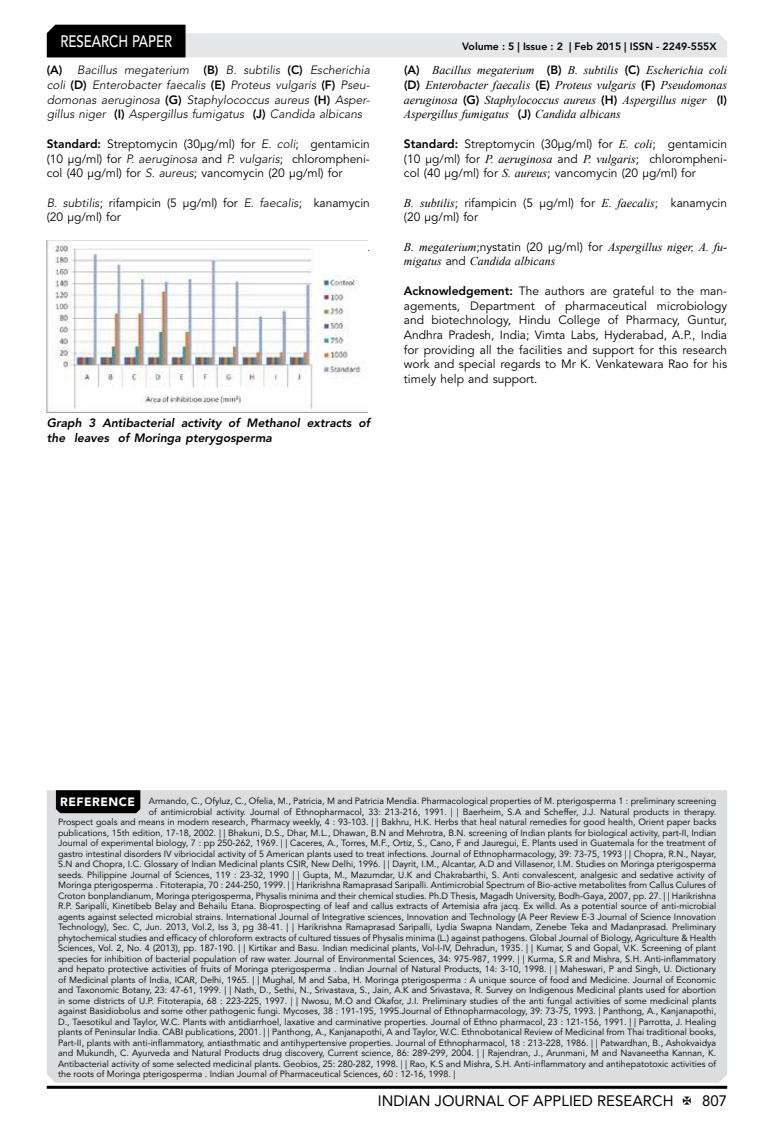
<style>
.page{position:relative;width:774px;height:1136px;background:#fff}
.page>*{position:absolute;margin:0;border:0;box-sizing:border-box;transform-origin:0 0}
.t1{font:500 16.5px "Avenir LT Std";color:#fff;scale:.8 1}
.t2{font:15px "Avenir LT Std";color:#000}
.t3{font:12px/14.7px "Avenir LT Std";color:#000;text-align:justify}
.t4{font:italic 12px/14.7px "Times New Roman";color:#000;text-align:justify}
.t5{font:italic 300 12px/14.7px "Avenir LT Std";color:#000;text-align:justify}
.t6{font:italic 800 12px/14.7px "Avenir LT Std";color:#000}
.t7{font:800 10.5px "Avenir LT Std";color:#000}
.t8{font:9px "Avenir LT Std";color:#000}
.s1{font-weight:800;font-style:normal}
.s2{font-weight:800}
.s3{font-weight:300;font-style:italic}
.s4{font-family:"Avenir LT Std";font-weight:800;font-style:normal}
.s5{font-family:"Times New Roman";font-style:italic}
.s6{font-family:"Avenir LT Std";font-style:normal}
.s7{font-weight:900;font-size:12px;color:#fff}
</style>
<div class="page">
<hr style="left:47px;top:1085px;width:680px;height:3px;background:#000">
<svg style="left:47px;top:25px;width:680px;height:32px"></svg>
<img style="left:47px;top:240px;width:321px;height:172px">
<div style="left:47px;top:790px;width:680px;height:292px;background:#dcddde"></div>
<div style="left:56px;top:790px;width:84px;height:23px;background:#000"></div>
<h1 class="t1" style="left:60px;top:32px;width:139px">RESEARCH PAPER</h1>
<p class="t5" style="left:47px;top:63px;width:325px"><span class="s1">(A)</span> Bacillus megaterium <span class="s1">(B)</span> B. subtilis <span class="s1">(C)</span> Escherichia coli <span class="s1">(D)</span> Enterobacter faecalis <span class="s1">(E)</span> Proteus vulgaris <span class="s1">(F)</span> Pseu&shy;domonas aeruginosa <span class="s1">(G)</span> Staphylococcus aureus <span class="s1">(H)</span> Asper&shy;gillus niger <span class="s1">(I)</span> Aspergillus fumigatus <span class="s1">(J)</span> Candida albicans</p>
<h3 class="t3" style="left:47px;top:137px;width:325px"><span class="s2">Standard:</span> Streptomycin (30µg/ml) for <span class="s3">E. coli</span>; gentamicin (10 µg/ml) for <span class="s3">P. aeruginosa</span> and <span class="s3">P. vulgaris</span>; chlorompheni&shy;col (40 µg/ml) for <span class="s3">S. aureus</span>; vancomycin (20 µg/ml) for</h3>
<h3 class="t3" style="left:47px;top:195px;width:325px"><span class="s3">B. subtilis</span>; rifampicin (5 µg/ml) for <span class="s3">E. faecalis</span>; kanamycin (20 µg/ml) for</h3>
<h3 class="t6" style="left:47px;top:416px;width:325px">Graph 3 Antibacterial activity of Methanol extracts of the leaves of Moringa pterygosperma</h3>
<p class="t7" style="left:462px;top:41px;width:256px">Volume : 5 | Issue : 2 | Feb 2015 | ISSN - 2249-555X</p>
<p class="t4" style="left:404px;top:63px;width:325px"><span class="s4">(A)</span> Bacillus megaterium <span class="s4">(B)</span> B. subtilis <span class="s4">(C)</span> Escherichia coli <span class="s4">(D)</span> Enterobacter faecalis <span class="s4">(E)</span> Proteus vulgaris <span class="s4">(F)</span> Pseudomonas aeruginosa <span class="s4">(G)</span> Staphylococcus aureus <span class="s4">(H)</span> Aspergillus niger <span class="s4">(I)<br></span>Aspergillus fumigatus <span class="s4">(J)</span> Candida albicans</p>
<h3 class="t3" style="left:404px;top:137px;width:325px"><span class="s2">Standard:</span> Streptomycin (30µg/ml) for <span class="s5">E. coli</span>; gentamicin (10 µg/ml) for <span class="s5">P. aeruginosa</span> and <span class="s5">P. vulgaris</span>; chlorompheni&shy;col (40 µg/ml) for <span class="s5">S. aureus</span>; vancomycin (20 µg/ml) for</h3>
<h3 class="t3" style="left:404px;top:195px;width:325px"><span class="s5">B. subtilis</span>; rifampicin (5 µg/ml) for <span class="s5">E. faecalis</span>; kanamycin (20 µg/ml) for</h3>
<h3 class="t4" style="left:404px;top:239px;width:325px">B. megaterium<span class="s6">;nystatin (20 µg/ml) for</span> Aspergillus niger, A. fu&shy;migatus <span class="s6">and</span> Candida albicans</h3>
<p class="t3" style="left:404px;top:284px;width:325px"><span class="s2">Acknowledgement:</span> The authors are grateful to the man&shy;agements, Department of pharmaceutical microbiology and biotechnology, Hindu College of Pharmacy, Guntur, Andhra Pradesh, India; Vimta Labs, Hyderabad, A.P., India for providing all the facilities and support for this research work and special regards to Mr K. Venkatewara Rao for his timely help and support.</p>
<p class="t8" style="left:60px;top:795px;width:657px"><span class="s7">REFERENCE</span> Armando, C., Ofyluz, C., Ofelia, M., Patricia, M and Patricia Mendia. Pharmacological properties of M. pterigosperma 1 : preliminary screening</p>
<p class="t8" style="left:149px;top:806px;width:569px">of antimicrobial activity. Journal of Ethnopharmacol, 33: 213-216, 1991. | | Baerheim, S.A and Scheffer, J.J. Natural products in therapy.</p>
<p class="t8" style="left:58px;top:816px;width:659px">Prospect goals and means in modern research, Pharmacy weekly, 4 : 93-103. | | Bakhru, H.K. Herbs that heal natural remedies for good health, Orient paper backs</p>
<p class="t8" style="left:58px;top:827px;width:660px">publications, 15th edition, 17-18, 2002. | | Bhakuni, D.S., Dhar, M.L., Dhawan, B.N and Mehrotra, B.N. screening of Indian plants for biological activity, part-II, Indian</p>
<p class="t8" style="left:58px;top:837px;width:660px">Journal of experimental biology, 7 : pp 250-262, 1969. | | Caceres, A., Torres, M.F., Ortiz, S., Cano, F and Jauregui, E. Plants used in Guatemala for the treatment of</p>
<p class="t8" style="left:58px;top:848px;width:660px">gastro intestinal disorders IV vibriocidal activity of 5 American plants used to treat infections. Journal of Ethnopharmacology, 39: 73-75, 1993 | | Chopra, R.N., Nayar,</p>
<p class="t8" style="left:58px;top:858px;width:660px">S.N and Chopra, I.C. Glossary of Indian Medicinal plants CSIR, New Delhi, 1996. | | Dayrit, I.M., Alcantar, A.D and Villasenor, I.M. Studies on Moringa pterigosperma</p>
<p class="t8" style="left:58px;top:869px;width:660px">seeds. Philippine Journal of Sciences, 119 : 23-32, 1990 | | Gupta, M., Mazumdar, U.K and Chakrabarthi, S. Anti convalescent, analgesic and sedative activity of</p>
<p class="t8" style="left:58px;top:879px;width:660px">Moringa pterigosperma . Fitoterapia, 70 : 244-250, 1999. | | Harikrishna Ramaprasad Saripalli. Antimicrobial Spectrum of Bio-active metabolites from Callus Culures of</p>
<p class="t8" style="left:58px;top:890px;width:660px">Croton bonplandianum, Moringa pterigosperma, Physalis minima and their chemical studies. Ph.D Thesis, Magadh University, Bodh-Gaya, 2007, pp. 27. | | Harikrishna</p>
<p class="t8" style="left:58px;top:900px;width:659px">R.P. Saripalli, Kinetibeb Belay and Behailu Etana. Bioprospecting of leaf and callus extracts of Artemisia afra jacq. Ex willd. As a potential source of anti-microbial</p>
<p class="t8" style="left:58px;top:911px;width:659px">agents against selected microbial strains. International Journal of Integrative sciences, Innovation and Technology (A Peer Review E-3 Journal of Science Innovation</p>
<p class="t8" style="left:58px;top:921px;width:659px">Technology), Sec. C, Jun. 2013, Vol.2, Iss 3, pg 38-41. | | Harikrishna Ramaprasad Saripalli, Lydia Swapna Nandam, Zenebe Teka and Madanprasad. Preliminary</p>
<p class="t8" style="left:58px;top:932px;width:660px">phytochemical studies and efficacy of chloroform extracts of cultured tissues of Physalis minima (L.) against pathogens. Global Journal of Biology, Agriculture &amp; Health</p>
<p class="t8" style="left:58px;top:942px;width:659px">Sciences, Vol. 2, No. 4 (2013), pp. 187-190. | | Kirtikar and Basu. Indian medicinal plants, Vol-I-IV, Dehradun, 1935. | | Kumar, S and Gopal, V.K. Screening of plant</p>
<p class="t8" style="left:58px;top:953px;width:660px">species for inhibition of bacterial population of raw water. Journal of Environmental Sciences, 34: 975-987, 1999. | | Kurma, S.R and Mishra, S.H. Anti-inflammatory</p>
<p class="t8" style="left:58px;top:963px;width:659px">and hepato protective activities of fruits of Moringa pterigosperma . Indian Journal of Natural Products, 14: 3-10, 1998. | | Maheswari, P and Singh, U. Dictionary</p>
<p class="t8" style="left:58px;top:974px;width:659px">of Medicinal plants of India, ICAR, Delhi, 1965. | | Mughal, M and Saba, H. Moringa pterigosperma : A unique source of food and Medicine. Journal of Economic</p>
<p class="t8" style="left:58px;top:984px;width:659px">and Taxonomic Botany, 23: 47-61, 1999. | | Nath, D., Sethi, N., Srivastava, S., Jain, A.K and Srivastava, R. Survey on Indigenous Medicinal plants used for abortion</p>
<p class="t8" style="left:58px;top:995px;width:660px">in some districts of U.P. Fitoterapia, 68 : 223-225, 1997. | | Nwosu, M.O and Okafor, J.I. Preliminary studies of the anti fungal activities of some medicinal plants</p>
<p class="t8" style="left:58px;top:1005px;width:660px">against Basidiobolus and some other pathogenic fungi. Mycoses, 38 : 191-195, 1995.Journal of Ethnopharmacology, 39: 73-75, 1993. | Panthong, A., Kanjanapothi,</p>
<p class="t8" style="left:58px;top:1016px;width:660px">D., Taesotikul and Taylor, W.C. Plants with antidiarrhoel, laxative and carminative properties. Journal of Ethno pharmacol, 23 : 121-156, 1991. | | Parrotta, J. Healing</p>
<p class="t8" style="left:58px;top:1026px;width:660px">plants of Peninsular India. CABI publications, 2001. | | Panthong, A., Kanjanapothi, A and Taylor, W.C. Ethnobotanical Review of Medicinal from Thai traditional books,</p>
<p class="t8" style="left:58px;top:1037px;width:659px">Part-II, plants with anti-inflammatory, antiasthmatic and antihypertensive properties. Journal of Ethnopharmacol, 18 : 213-228, 1986. | | Patwardhan, B., Ashokvaidya</p>
<p class="t8" style="left:58px;top:1047px;width:659px">and Mukundh, C. Ayurveda and Natural Products drug discovery, Current science, 86: 289-299, 2004. | | Rajendran, J., Arunmani, M and Navaneetha Kannan, K.</p>
<p class="t8" style="left:58px;top:1058px;width:660px">Antibacterial activity of some selected medicinal plants. Geobios, 25: 280-282, 1998. | | Rao, K.S and Mishra, S.H. Anti-inflammatory and antihepatotoxic activities of</p>
<p class="t8" style="left:58px;top:1068px;width:399px">the roots of Moringa pterigosperma . Indian Journal of Pharmaceutical Sciences, 60 : 12-16, 1998. |</p>
<h2 class="t2" style="left:378px;top:1091px;width:297px">INDIAN JOURNAL OF APPLIED RESEARCH</h2>
<h2 class="t2" style="left:702px;top:1091px;width:27px">807</h2>
</div>
